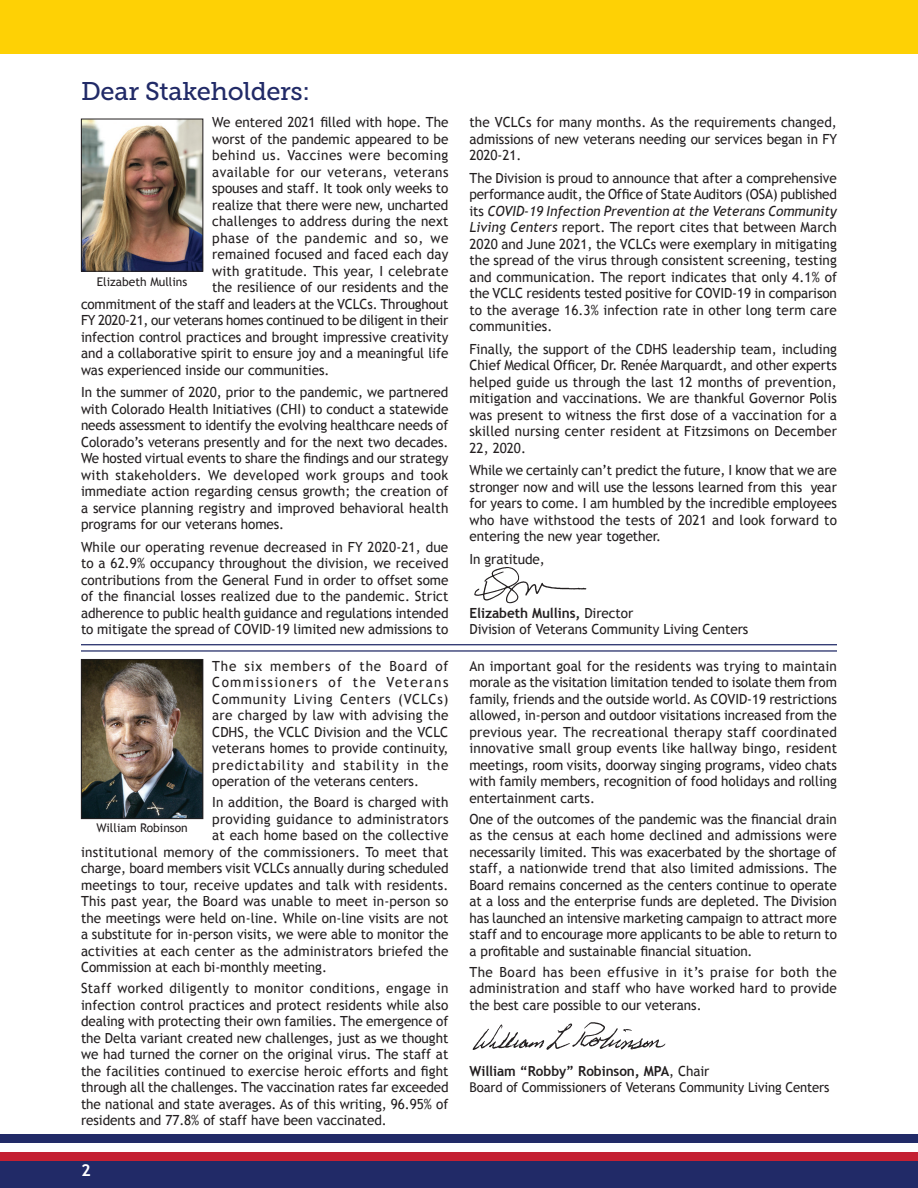
<style>
.page{position:relative;width:918px;height:1188px;background:#fff}
.page>*{position:absolute;margin:0;border:0;box-sizing:border-box;transform-origin:0 0}
._3_Article_Head{font:25.5px "Museo Slab 500";letter-spacing:-.01em;color:#212a67}
.t1{font:700 16.5px "Trebuchet MS";color:#fff}
._1_Body{font:13.95px/16.5px "Trebuchet MS";letter-spacing:-.005em;color:#231f20;text-align:justify}
._1_Body-2{font:13.95px "Trebuchet MS";letter-spacing:.02em;color:#231f20}
._1_Body-3{font:13.95px "Trebuchet MS";letter-spacing:.015em;color:#231f20}
._1_Body-4{font:13.95px "Trebuchet MS";letter-spacing:.03em;color:#231f20}
._9_Body_Flush_Left{font:700 13.95px "Trebuchet MS";letter-spacing:-.005em;color:#231f20}
._1_Body-5{font:13.95px "Trebuchet MS";letter-spacing:.035em;color:#231f20}
._1_Body-6{font:13.95px "Trebuchet MS";letter-spacing:.04em;color:#231f20}
._9_Body_Flush_Left-2{font:13.5px "Trebuchet MS";letter-spacing:-.01em;color:#231f20}
._7_Caption-Footnote{font:12px "Trebuchet MS";color:#231f20}
.s1{font-style:italic}
.s2{font-weight:700}
.s3{font-weight:400}
</style>
<div class="page">
<div style="left:0;top:1161px;width:918px;height:27px;background:#212a67"></div>
<div style="left:0;top:0;width:918px;height:54px;background:#fed105"></div>
<div style="left:0;top:1134px;width:918px;height:9px;background:#212a67"></div>
<div style="left:0;top:1152px;width:918px;height:9px;background:#c42032"></div>
<hr style="left:81px;top:644px;width:756px;height:1px;background:#212a67">
<hr style="left:81px;top:650px;width:756px;height:2px;background:#212a67">
<img style="left:472px;top:1022px;width:194px;height:28px">
<img style="left:83px;top:661px;width:118px;height:156px">
<div style="left:81px;top:659px;width:122px;height:160px;border:1px solid #231f20"></div>
<img style="left:83px;top:121px;width:118px;height:149px">
<div style="left:81px;top:119px;width:122px;height:153px;border:1px solid #231f20"></div>
<img style="left:474px;top:567px;width:113px;height:37px">
<p class="_3_Article_Head" style="left:81px;top:77px;width:231px">Dear Stakeholders:</p>
<p class="_1_Body" style="left:212px;top:114px;width:238px">We entered 2021 filled with hope. The</p>
<p class="_1_Body" style="left:212px;top:131px;width:238px">worst of the pandemic appeared to be</p>
<p class="_1_Body-5" style="left:212px;top:147px;width:238px">behind us. Vaccines were becoming</p>
<p class="_1_Body-4" style="left:212px;top:163px;width:238px">available for our veterans, veterans</p>
<p class="_1_Body" style="left:212px;top:180px;width:238px">spouses and staff. It took only weeks to</p>
<p class="_1_Body" style="left:212px;top:197px;width:238px">realize that there were new, uncharted</p>
<p class="_1_Body" style="left:212px;top:213px;width:238px">challenges to address during the next</p>
<p class="_1_Body-6" style="left:212px;top:229px;width:238px">phase of the pandemic and so, we</p>
<p class="_1_Body" style="left:212px;top:246px;width:238px">remained focused and faced each day</p>
<p class="_1_Body-3" style="left:212px;top:262px;width:238px">with gratitude. This year, I celebrate</p>
<p class="_1_Body" style="left:212px;top:279px;width:238px">the resilience of our residents and the</p>
<p class="_1_Body" style="left:81px;top:296px;width:369px">commitment of the staff and leaders at the VCLCs. Throughout</p>
<p class="_1_Body" style="left:81px;top:312px;width:369px">FY 2020-21, our veterans homes continued to be diligent in their</p>
<p class="_1_Body" style="left:81px;top:329px;width:369px">infection control practices and brought impressive creativity</p>
<p class="_1_Body" style="left:81px;top:345px;width:369px">and a collaborative spirit to ensure joy and a meaningful life</p>
<p class="_1_Body" style="left:81px;top:362px;width:250px">was experienced inside our communities.</p>
<p class="_1_Body" style="left:81px;top:384px;width:369px">In the summer of 2020, prior to the pandemic, we partnered with Colorado Health Initiatives (CHI) to conduct a statewide needs assessment to identify the evolving healthcare needs of Colorado’s veterans presently and for the next two decades.<br>We hosted virtual events to share the findings and our strategy with stakeholders. We developed work groups and took immediate action regarding census growth; the creation of a service planning registry and improved behavioral health programs for our veterans homes.</p>
<p class="_1_Body" style="left:81px;top:539px;width:369px">While our operating revenue decreased in FY 2020-21, due to a 62.9% occupancy throughout the division, we received contributions from the General Fund in order to offset some of the financial losses realized due to the pandemic. Strict adherence to public health guidance and regulations intended to mitigate the spread of COVID-19 limited new admissions to</p>
<p class="_7_Caption-Footnote" style="left:97px;top:274px;width:92px">Elizabeth Mullins</p>
<p class="_1_Body" style="left:212px;top:658px;width:238px">The six members of the Board of Commissioners of the Veterans Community Living Centers (VCLCs) are charged by law with advising the CDHS, the VCLC Division and the VCLC veterans homes to provide continuity, predictability and stability in the operation of the veterans centers.</p>
<p class="_1_Body" style="left:212px;top:794px;width:238px">In addition, the Board is charged with</p>
<p class="_1_Body-2" style="left:212px;top:811px;width:238px">providing guidance to administrators</p>
<p class="_1_Body" style="left:212px;top:827px;width:238px">at each home based on the collective</p>
<p class="_1_Body-2" style="left:81px;top:844px;width:369px">institutional memory of the commissioners. To meet that</p>
<p class="_1_Body" style="left:81px;top:860px;width:369px">charge, board members visit VCLCs annually during scheduled</p>
<p class="_1_Body" style="left:81px;top:877px;width:369px">meetings to tour, receive updates and talk with residents.</p>
<p class="_1_Body" style="left:81px;top:893px;width:369px">This past year, the Board was unable to meet in-person so</p>
<p class="_1_Body" style="left:81px;top:910px;width:369px">the meetings were held on-line. While on-line visits are not</p>
<p class="_1_Body" style="left:81px;top:926px;width:369px">a substitute for in-person visits, we were able to monitor the</p>
<p class="_1_Body" style="left:81px;top:943px;width:369px">activities at each center as the administrators briefed the</p>
<p class="_1_Body" style="left:81px;top:959px;width:247px">Commission at each bi-monthly meeting.</p>
<p class="_1_Body" style="left:81px;top:980px;width:369px">Staff worked diligently to monitor conditions, engage in infection control practices and protect residents while also dealing with protecting their own families. The emergence of the Delta variant created new challenges, just as we thought we had turned the corner on the original virus. The staff at the facilities continued to exercise heroic efforts and fight through all the challenges. The vaccination rates far exceeded the national and state averages. As of this writing, 96.95% of residents and 77.8% of staff have been vaccinated.</p>
<p class="_7_Caption-Footnote" style="left:96px;top:821px;width:93px">William Robinson</p>
<p class="t1" style="left:81px;top:1160px;width:11px">2</p>
<p class="_1_Body" style="left:470px;top:114px;width:369px">the VCLCs for many months. As the requirements changed, admissions of new veterans needing our services began in FY 2020-21.</p>
<p class="_1_Body" style="left:470px;top:170px;width:369px">The Division is proud to announce that after a comprehensive performance audit, the Office of State Auditors (OSA) published its <span class="s1">COVID-19 Infection Prevention at the Veterans Community Living Centers</span> report. The report cites that between March 2020 and June 2021, the VCLCs were exemplary in mitigating the spread of the virus through consistent screening, testing and communication. The report indicates that only 4.1% of the VCLC residents tested positive for COVID-19 in comparison to the average 16.3% infection rate in other long term care communities.</p>
<p class="_1_Body" style="left:470px;top:341px;width:369px">Finally, the support of the CDHS leadership team, including Chief Medical Officer, Dr. Renée Marquardt, and other experts helped guide us through the last 12 months of prevention, mitigation and vaccinations. We are thankful Governor Polis was present to witness the first dose of a vaccination for a skilled nursing center resident at Fitzsimons on December 22, 2020.</p>
<p class="_1_Body" style="left:470px;top:462px;width:369px">While we certainly can’t predict the future, I know that we are stronger now and will use the lessons learned from this year for years to come. I am humbled by the incredible employees who have withstood the tests of 2021 and look forward to entering the new year together.</p>
<p class="_1_Body" style="left:470px;top:551px;width:77px">In gratitude,</p>
<p class="_1_Body" style="left:470px;top:605px;width:280px"><span class="s2">Elizabeth Mullins,</span> Director<br>Division of Veterans Community Living Centers</p>
<p class="_1_Body" style="left:470px;top:658px;width:369px">An important goal for the residents was trying to maintain morale as the visitation limitation tended to isolate them from family, friends and the outside world. As COVID-19 restrictions allowed, in-person and outdoor visitations increased from the previous year. The recreational therapy staff coordinated innovative small group events like hallway bingo, resident meetings, room visits, doorway singing programs, video chats with family members, recognition of food holidays and rolling entertainment carts.</p>
<p class="_1_Body" style="left:470px;top:811px;width:369px">One of the outcomes of the pandemic was the financial drain as the census at each home declined and admissions were necessarily limited. This was exacerbated by the shortage of staff, a nationwide trend that also limited admissions. The Board remains concerned as the centers continue to operate at a loss and the enterprise funds are depleted. The Division has launched an intensive marketing campaign to attract more staff and to encourage more applicants to be able to return to a profitable and sustainable financial situation.</p>
<p class="_1_Body" style="left:470px;top:964px;width:369px">The Board has been effusive in it’s praise for both the administration and staff who have worked hard to provide the best care possible to our veterans.</p>
<p class="_9_Body_Flush_Left" style="left:470px;top:1062px;width:242px">William “Robby” Robinson, MPA<span class="s3">, Chair</span></p>
<p class="_9_Body_Flush_Left-2" style="left:470px;top:1080px;width:361px">Board of Commissioners of Veterans Community Living Centers</p>
</div>
